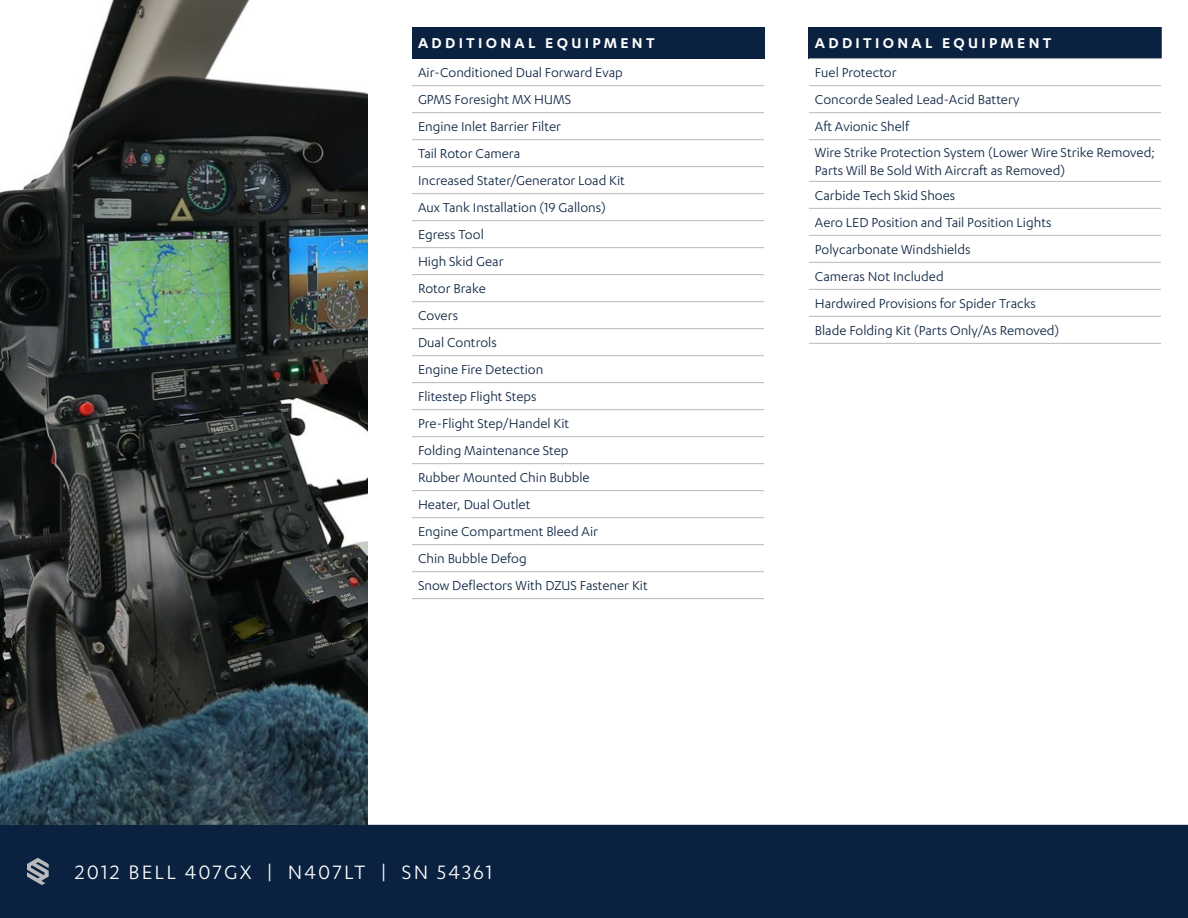
<style>
.page{position:relative;width:1188px;height:918px;background:#fff}
.page>*{position:absolute;margin:0;border:0;box-sizing:border-box;transform-origin:0 0}
.t1{font:22.5px "Karbon";letter-spacing:.1em;color:#fff}
.t2{font:600 16.5px "Karbon";letter-spacing:.2em;color:#fff}
.t3{font:15px/27px "Karbon";color:#0a2240}
</style>
<div class="page">
<div style="left:0;top:825px;width:1188px;height:93px;background:#0a2240"></div>
<svg style="left:27px;top:858px;width:22px;height:27px"></svg>
<div style="left:809px;top:27px;width:352px;height:32px;background:#0a2240"></div>
<hr style="left:1160px;top:27px;width:2px;height:31px;background:#0a2240">
<hr style="left:809px;top:58px;width:353px;height:1px;background:#b7b9ba">
<hr style="left:809px;top:85px;width:352px;height:1px;background:#b7b9ba">
<hr style="left:809px;top:112px;width:352px;height:1px;background:#b7b9ba">
<hr style="left:809px;top:139px;width:352px;height:1px;background:#b7b9ba">
<hr style="left:809px;top:181px;width:352px;height:1px;background:#b7b9ba">
<hr style="left:809px;top:208px;width:352px;height:1px;background:#b7b9ba">
<hr style="left:809px;top:235px;width:352px;height:1px;background:#b7b9ba">
<hr style="left:809px;top:262px;width:352px;height:1px;background:#b7b9ba">
<hr style="left:809px;top:289px;width:352px;height:1px;background:#b7b9ba">
<hr style="left:809px;top:316px;width:352px;height:1px;background:#b7b9ba">
<hr style="left:809px;top:343px;width:352px;height:1px;background:#b7b9ba">
<div style="left:412px;top:27px;width:352px;height:32px;background:#0a2240"></div>
<hr style="left:763px;top:27px;width:2px;height:32px;background:#0a2240">
<hr style="left:412px;top:112px;width:352px;height:1px;background:#b7b9ba">
<hr style="left:412px;top:193px;width:352px;height:1px;background:#b7b9ba">
<hr style="left:412px;top:220px;width:352px;height:1px;background:#b7b9ba">
<hr style="left:412px;top:247px;width:352px;height:1px;background:#b7b9ba">
<hr style="left:412px;top:274px;width:352px;height:1px;background:#b7b9ba">
<hr style="left:412px;top:301px;width:352px;height:1px;background:#b7b9ba">
<hr style="left:412px;top:328px;width:352px;height:1px;background:#b7b9ba">
<hr style="left:412px;top:355px;width:352px;height:1px;background:#b7b9ba">
<hr style="left:412px;top:382px;width:352px;height:1px;background:#b7b9ba">
<hr style="left:412px;top:409px;width:352px;height:1px;background:#b7b9ba">
<hr style="left:412px;top:436px;width:352px;height:1px;background:#b7b9ba">
<hr style="left:412px;top:463px;width:352px;height:1px;background:#b7b9ba">
<hr style="left:412px;top:490px;width:352px;height:1px;background:#b7b9ba">
<hr style="left:412px;top:517px;width:352px;height:1px;background:#b7b9ba">
<hr style="left:412px;top:544px;width:352px;height:1px;background:#b7b9ba">
<hr style="left:412px;top:571px;width:352px;height:1px;background:#b7b9ba">
<hr style="left:412px;top:139px;width:352px;height:1px;background:#b7b9ba">
<hr style="left:412px;top:166px;width:352px;height:1px;background:#b7b9ba">
<hr style="left:412px;top:85px;width:352px;height:1px;background:#b7b9ba">
<hr style="left:412px;top:598px;width:352px;height:1px;background:#b7b9ba">
<img style="left:0;top:0;width:367px;height:825px">
<p class="t2" style="left:418px;top:34px;width:238px">ADDITIONAL EQUIPMENT</p>
<p class="t3" style="left:418px;top:59px;width:231px">Air-Conditioned Dual Forward Evap<br>GPMS Foresight MX HUMS<br>Engine Inlet Barrier Filter<br>Tail Rotor Camera<br>Increased Stater/Generator Load Kit<br>Aux Tank Installation (19 Gallons)<br>Egress Tool<br>High Skid Gear<br>Rotor Brake<br>Covers<br>Dual Controls<br>Engine Fire Detection<br>Flitestep Flight Steps<br>Pre-Flight Step/Handel Kit<br>Folding Maintenance Step<br>Rubber Mounted Chin Bubble<br>Heater, Dual Outlet<br>Engine Compartment Bleed Air<br>Chin Bubble Defog<br>Snow Deflectors With DZUS Fastener Kit</p>
<h1 class="t1" style="left:75px;top:860px;width:419px">2012 BELL 407GX | N407LT | SN 54361</h1>
<p class="t2" style="left:815px;top:34px;width:238px">ADDITIONAL EQUIPMENT</p>
<p class="t3" style="left:815px;top:59px;width:206px">Fuel Protector<br>Concorde Sealed Lead-Acid Battery<br>Aft Avionic Shelf</p>
<p class="t3" style="left:815px;top:143px;width:342px;line-height:18px">Wire Strike Protection System (Lower Wire Strike Removed;<br>Parts Will Be Sold With Aircraft as Removed)</p>
<p class="t3" style="left:815px;top:181px;width:246px">Carbide Tech Skid Shoes<br>Aero LED Position and Tail Position Lights Polycarbonate Windshields<br>Cameras Not Included<br>Hardwired Provisions for Spider Tracks Blade Folding Kit (Parts Only/As Removed)</p>
</div>
